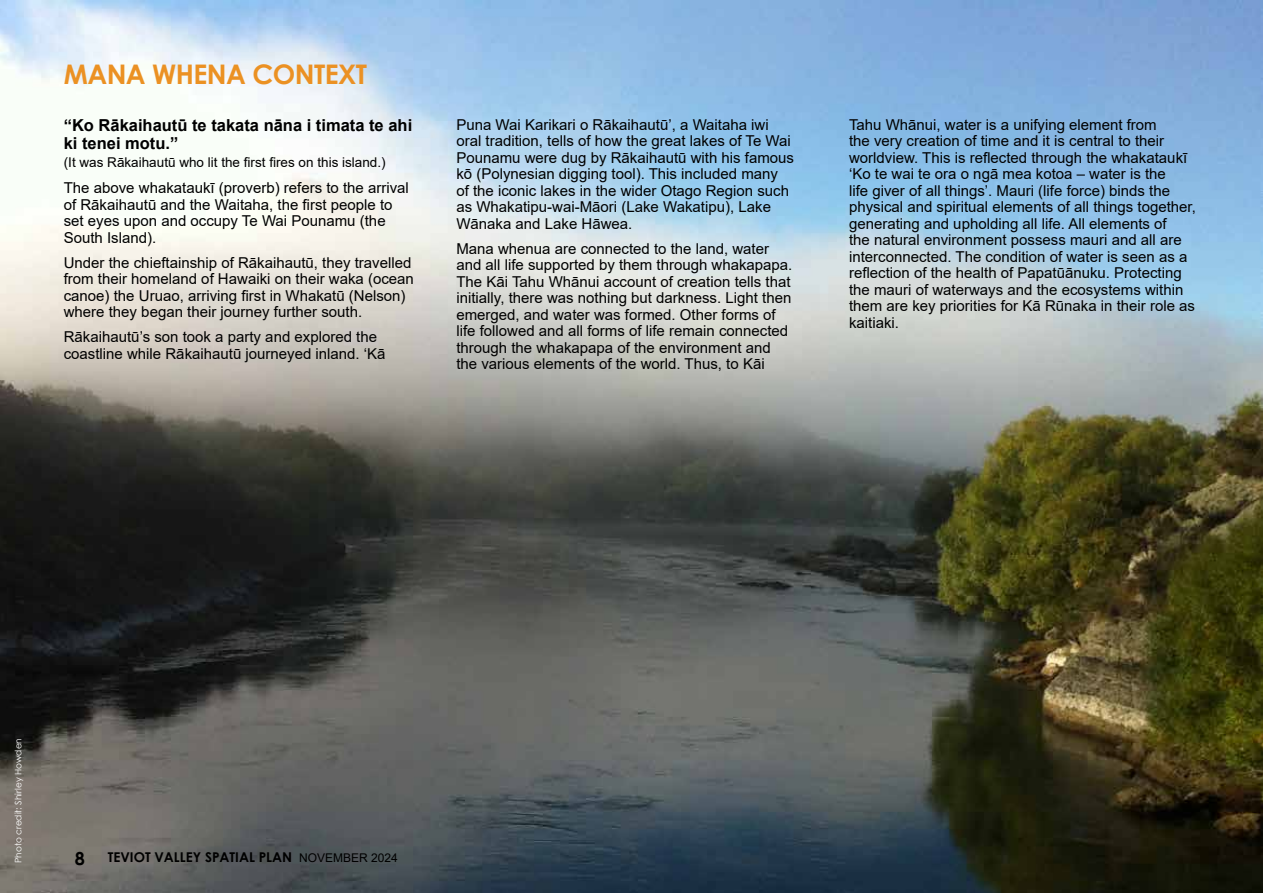
<style>
.page{position:relative;width:1263px;height:893px;background:#fff}
.page>*{position:absolute;margin:0;border:0;box-sizing:border-box;transform-origin:0 0}
.t1{font:700 27px "Century Gothic";letter-spacing:-.02em;color:#eb9123}
.t2{font:700 18px "Century Gothic";color:#000}
.t3{font:700 16.5px/18px "Arial";color:#000}
.t4{font:15px/16.5px "Arial";color:#000}
.t5{font:13.5px "Arial";color:#000}
.t6{font:700 13.5px "Century Gothic";color:#000}
.t7{font:9px "Century Gothic";color:#fff}
.s1{font-family:"Arial";font-weight:400;font-size:12px}
</style>
<div class="page">
<img style="left:0;top:0;width:1263px;height:893px">
<h1 class="t1" style="left:64px;top:54px;width:305px">MANA WHENA CONTEXT</h1>
<p class="t3" style="left:64px;top:116px;width:350px">“Ko Rākaihautū te takata nāna i timata te ahi ki tenei motu.”</p>
<p class="t5" style="left:64px;top:153px;width:323px">(It was Rākaihautū who lit the first fires on this island.)</p>
<p class="t4" style="left:64px;top:179px;width:347px">The above whakataukī (proverb) refers to the arrival of Rākaihautū and the Waitaha, the first people to set eyes upon and occupy Te Wai Pounamu (the South Island).</p>
<p class="t4" style="left:64px;top:254px;width:352px">Under the chieftainship of Rākaihautū, they travelled from their homeland of Hawaiki on their waka (ocean canoe) the Uruao, arriving first in Whakatū (Nelson) where they began their journey further south.</p>
<p class="t4" style="left:64px;top:328px;width:323px">Rākaihautū’s son took a party and explored the coastline while Rākaihautū journeyed inland. ‘Kā</p>
<p class="t4" style="left:456px;top:116px;width:339px">Puna Wai Karikari o Rākaihautū’, a Waitaha iwi oral tradition, tells of how the great lakes of Te Wai Pounamu were dug by Rākaihautū with his famous kō (Polynesian digging tool). This included many of the iconic lakes in the wider Otago Region such as Whakatipu-wai-Māori (Lake Wakatipu), Lake Wānaka and Lake Hāwea.</p>
<p class="t4" style="left:456px;top:240px;width:338px">Mana whenua are connected to the land, water and all life supported by them through whakapapa.<br>The Kāi Tahu Whānui account of creation tells that initially, there was nothing but darkness. Light then emerged, and water was formed. Other forms of life followed and all forms of life remain connected through the whakapapa of the environment and the various elements of the world. Thus, to Kāi</p>
<p class="t4" style="left:849px;top:116px;width:348px">Tahu Whānui, water is a unifying element from<br>the very creation of time and it is central to their worldview. This is reflected through the whakataukī ‘Ko te wai te ora o ngā mea kotoa – water is the<br>life giver of all things’. Mauri (life force) binds the physical and spiritual elements of all things together, generating and upholding all life. All elements of<br>the natural environment possess mauri and all are interconnected. The condition of water is seen as a reflection of the health of Papatūānuku. Protecting the mauri of waterways and the ecosystems within them are key priorities for Kā Rūnaka in their role as kaitiaki.</p>
<p class="t7" style="left:12px;top:863px;width:127px;rotate:-90deg">Photo credit: Shirley Howden</p>
<p class="t2" style="left:75px;top:845px;width:12px">8</p>
<p class="t6" style="left:108px;top:847px;width:291px">TEVIOT VALLEY SPATIAL PLAN <span class="s1">NOVEMBER 2024</span></p>
</div>
